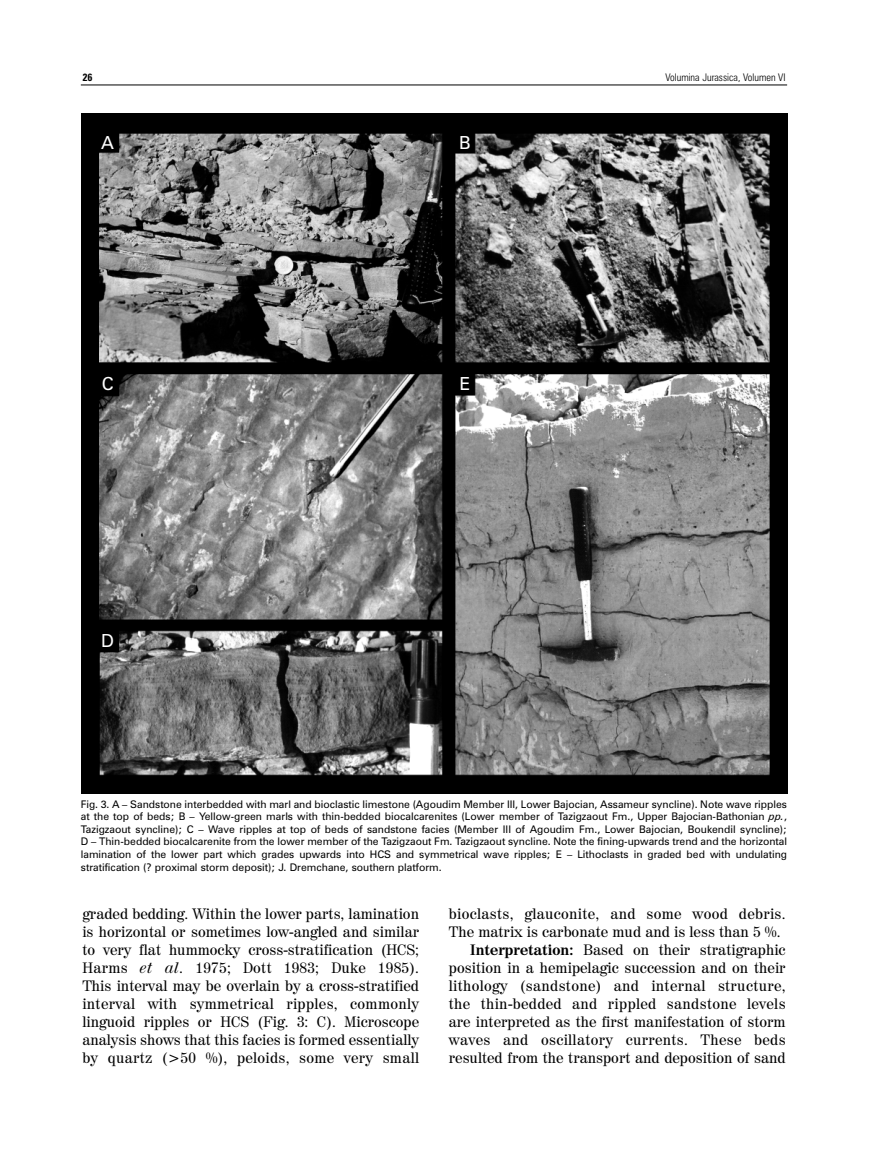
<style>
.page{position:relative;width:885px;height:1149px;background:#fff}
.page>*{position:absolute;margin:0;border:0;box-sizing:border-box;transform-origin:0 0}
.t1{font:18px "Zurich PL";color:#fff}
.t2{font:15px/18px "Century 725 PL";color:#000;text-align:justify}
.t3{font:15px "Century 725 PL";letter-spacing:.02em;color:#000}
.t4{font:10.5px/12.6px "Zurich PL";color:#000;text-align:justify}
.t5{font:300 condensed 10.5px "Zurich PL";color:#000}
.t6{font:700 condensed 10.5px "Zurich PL";color:#000}
.s1{font-style:italic}
.s2{font-weight:700}
</style>
<div class="page">
<hr style="left:81px;top:85px;width:706px;height:1px;background:#000">
<img style="left:81px;top:114px;width:706px;height:679px">
<p class="t6" style="left:82px;top:74px;width:12px">26</p>
<p class="t5" style="left:665px;top:74px;width:122px">Volumina Jurassica, Volumen VI</p>
<h1 class="t1" style="left:101px;top:136px;width:14px">A</h1>
<h1 class="t1" style="left:459px;top:136px;width:13px">B</h1>
<h1 class="t1" style="left:102px;top:377px;width:13px">C</h1>
<h1 class="t1" style="left:101px;top:633px;width:14px">D</h1>
<h1 class="t1" style="left:459px;top:377px;width:12px">E</h1>
<p class="t4" style="left:81px;top:798px;width:707px">Fig. 3. A – Sandstone interbedded with marl and bioclastic limestone (Agoudim Member III, Lower Bajocian, Assameur syncline). Note wave ripples at the top of beds; B – Yellow-green marls with thin-bedded biocalcarenites (Lower member of Tazigzaout Fm., Upper Bajocian-Bathonian <span class="s1">pp.</span>, Tazigzaout syncline); C – Wave ripples at top of beds of sandstone facies (Member III of Agoudim Fm., Lower Bajocian, Boukendil syncline); D – Thin-bedded biocalcarenite from the lower member of the Tazigzaout Fm. Tazigzaout syncline. Note the fining-upwards trend and the horizontal lamination of the lower part which grades upwards into HCS and symmetrical wave ripples; E – Lithoclasts in graded bed with undulating stratification (? proximal storm deposit); J. Dremchane, southern platform.</p>
<p class="t2" style="left:82px;top:905px;width:338px">graded bedding. Within the lower parts, lamination is horizontal or sometimes low-angled and similar to very flat hummocky cross-stratification (HCS; Harms <span class="s1">et al.</span> 1975; Dott 1983; Duke 1985).<br>This interval may be overlain by a cross-stratified interval with symmetrical ripples, commonly linguoid ripples or HCS (Fig. 3: C). Microscope analysis shows that this facies is formed essentially by quartz (&gt;50 %), peloids, some very small</p>
<h2 class="t3" style="left:449px;top:907px;width:338px">bioclasts, glauconite, and some wood debris.</h2>
<h2 class="t2" style="left:449px;top:923px;width:333px">The matrix is carbonate mud and is less than 5 %.</h2>
<h2 class="t2" style="left:470px;top:941px;width:317px"><span class="s2">Interpretation:</span> Based on their stratigraphic</h2>
<h2 class="t2" style="left:449px;top:959px;width:338px">position in a hemipelagic succession and on their</h2>
<h2 class="t3" style="left:449px;top:979px;width:338px">lithology (sandstone) and internal structure,</h2>
<h2 class="t3" style="left:449px;top:997px;width:338px">the thin-bedded and rippled sandstone levels</h2>
<h2 class="t2" style="left:449px;top:1013px;width:338px">are interpreted as the first manifestation of storm</h2>
<h2 class="t3" style="left:449px;top:1033px;width:338px">waves and oscillatory currents. These beds</h2>
<h2 class="t2" style="left:449px;top:1049px;width:338px">resulted from the transport and deposition of sand</h2>
</div>
